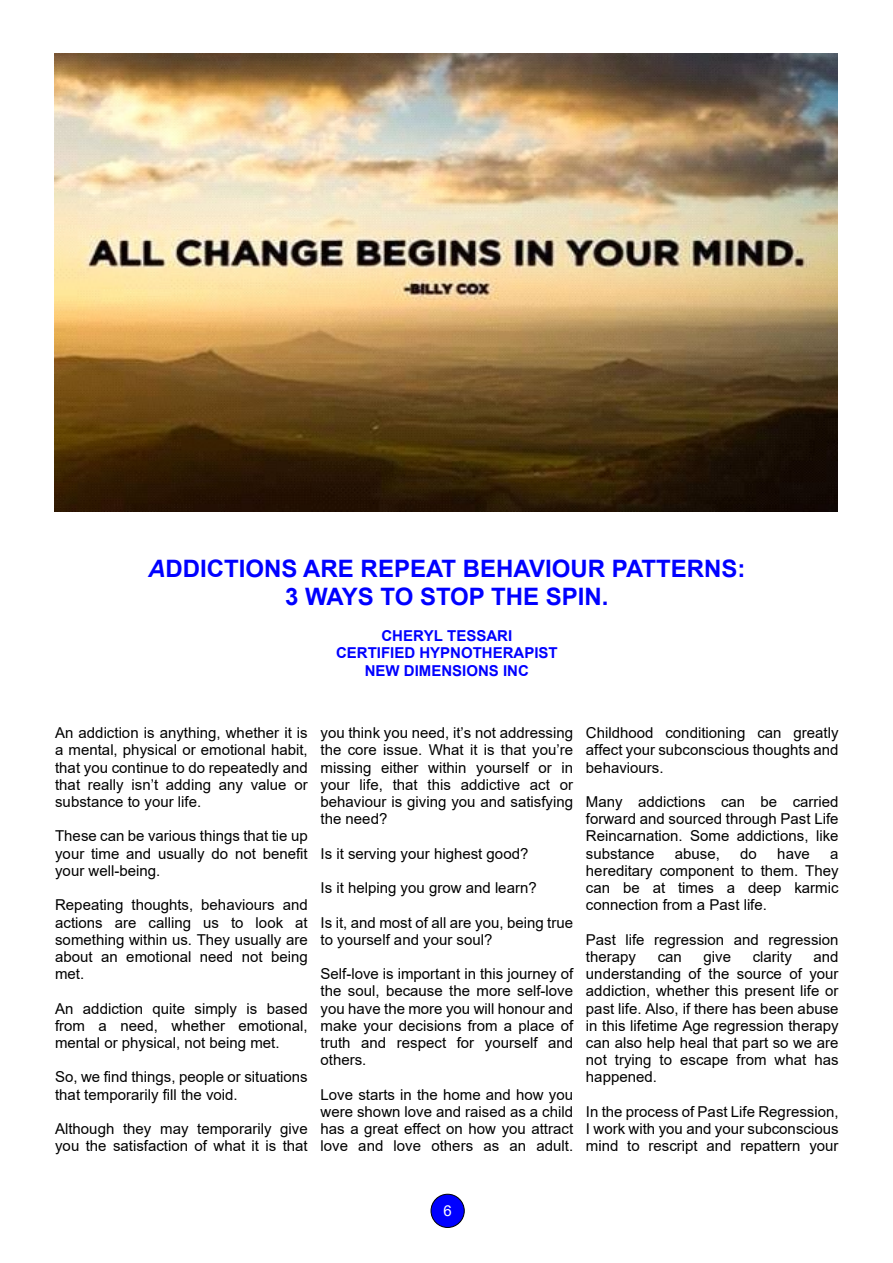
<style>
.page{position:relative;width:893px;height:1263px;background:#fff}
.page>*{position:absolute;margin:0;border:0;box-sizing:border-box;transform-origin:0 0}
.t1{font:700 24px/27.5px "Arial";color:#00f;text-align:center}
.t2{font:15px/17.2px "Arial";color:#000;text-align:justify}
.t3{font:700 15px/17.2px "Arial";color:#00f;text-align:center}
.t4{font:15px "Arial";color:#fff}
.s1{font-style:italic}
</style>
<div class="page">
<div style="left:431px;top:1194px;width:33px;height:33px;background:#00f;border:1px solid #000;border-radius:50%"></div>
<img style="left:54px;top:53px;width:783px;height:458px">
<h1 class="t1" style="left:148px;top:557px;width:599px"><span class="s1">A</span>DDICTIONS ARE REPEAT BEHAVIOUR PATTERNS:<br>3 WAYS TO STOP THE SPIN.</h1>
<p class="t3" style="left:336px;top:629px;width:223px">CHERYL TESSARI<br>CERTIFIED HYPNOTHERAPIST<br>NEW DIMENSIONS INC</p>
<p class="t2" style="left:55px;top:726px;width:254px">An addiction is anything, whether it is a mental, physical or emotional habit, that you continue to do repeatedly and that really isn’t adding any value or substance to your life.</p>
<p class="t2" style="left:55px;top:829px;width:254px">These can be various things that tie up your time and usually do not benefit your well-being.</p>
<p class="t2" style="left:55px;top:898px;width:254px">Repeating thoughts, behaviours and actions are calling us to look at something within us. They usually are about an emotional need not being met.</p>
<p class="t2" style="left:55px;top:1001px;width:254px">An addiction quite simply is based from a need, whether emotional, mental or physical, not being met.</p>
<p class="t2" style="left:55px;top:1070px;width:254px">So, we find things, people or situations that temporarily fill the void.</p>
<p class="t2" style="left:55px;top:1121px;width:254px">Although they may temporarily give you the satisfaction of what it is that</p>
<p class="t2" style="left:321px;top:726px;width:254px">you think you need, it’s not addressing the core issue. What it is that you’re missing either within yourself or in your life, that this addictive act or behaviour is giving you and satisfying the need?</p>
<p class="t2" style="left:321px;top:846px;width:209px">Is it serving your highest good?</p>
<p class="t2" style="left:321px;top:880px;width:218px">Is it helping you grow and learn?</p>
<p class="t2" style="left:321px;top:915px;width:254px">Is it, and most of all are you, being true to yourself and your soul?</p>
<p class="t2" style="left:321px;top:966px;width:254px">Self-love is important in this journey of the soul, because the more self-love you have the more you will honour and make your decisions from a place of truth and respect for yourself and others.</p>
<p class="t2" style="left:321px;top:1087px;width:254px">Love starts in the home and how you were shown love and raised as a child has a great effect on how you attract love and love others as an adult.</p>
<p class="t2" style="left:586px;top:726px;width:254px">Childhood conditioning can greatly affect your subconscious thoughts and behaviours.</p>
<p class="t2" style="left:586px;top:794px;width:254px">Many addictions can be carried forward and sourced through Past Life Reincarnation. Some addictions, like substance</p>
<p class="t2" style="left:675px;top:846px;width:47px">abuse,</p>
<p class="t2" style="left:740px;top:846px;width:18px">do</p>
<p class="t2" style="left:777px;top:846px;width:34px">have</p>
<p class="t2" style="left:586px;top:846px;width:254px;text-indent:244px">a hereditary component to them. They can be at times a deep karmic connection from a Past life.</p>
<p class="t2" style="left:586px;top:932px;width:254px">Past life regression and regression therapy</p>
<p class="t2" style="left:586px;top:949px;width:254px;text-indent:228px">and understanding of the source of your addiction, whether this present life or past life. Also, if there has been abuse in this lifetime Age regression therapy can also help heal that part so we are not trying to escape from what has happened.</p>
<p class="t2" style="left:586px;top:1104px;width:254px">In the process of Past Life Regression, I work with you and your subconscious mind to rescript and repattern your</p>
<p class="t2" style="left:658px;top:949px;width:26px">can</p>
<p class="t2" style="left:703px;top:949px;width:29px">give</p>
<p class="t2" style="left:753px;top:949px;width:41px">clarity</p>
<p class="t4" style="left:443px;top:1205px;width:10px">6</p>
</div>
